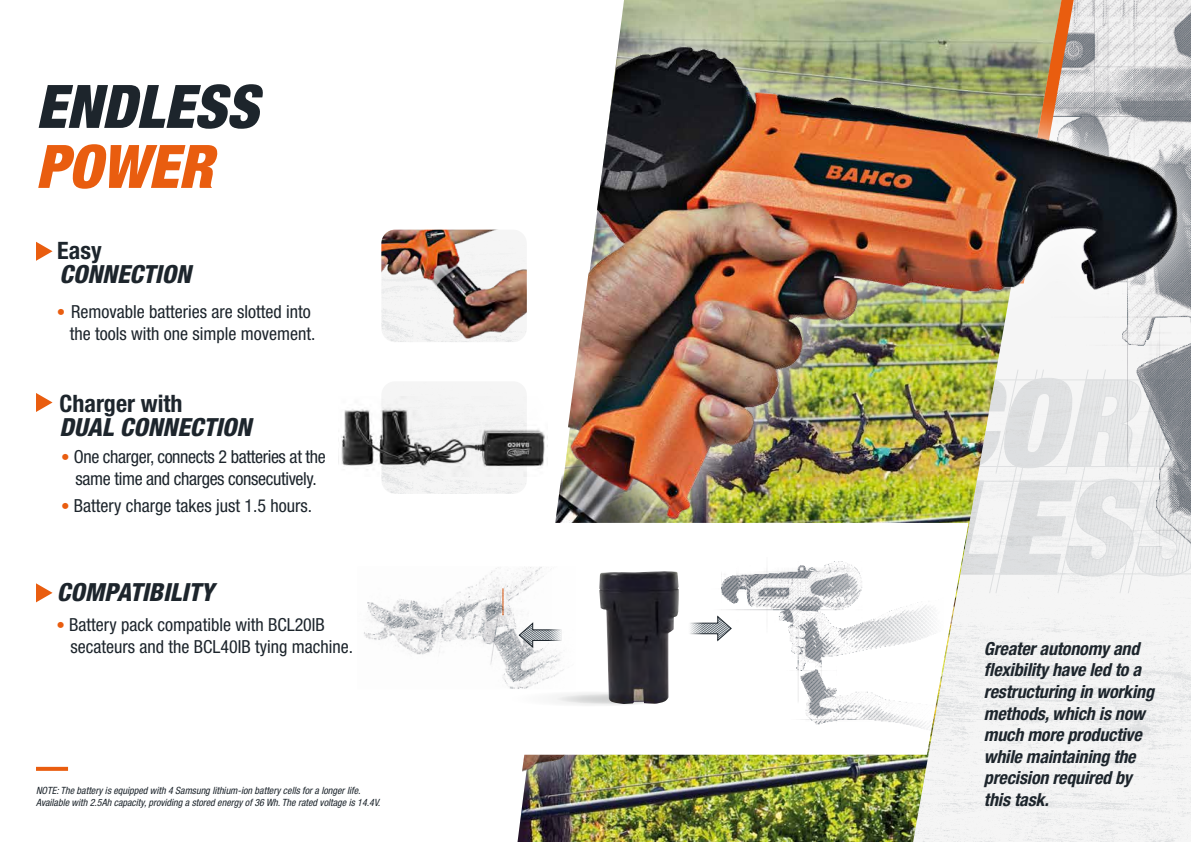
<style>
.page{position:relative;width:1191px;height:842px;background:#fff}
.page>*{position:absolute;margin:0;border:0;box-sizing:border-box;transform-origin:0 0}
.t1{font:italic 900 condensed 60px "Helvetica Neue";color:#1d252c}
.t2{font:italic 900 condensed 60px "Helvetica Neue";color:#e95d0f}
.t3{font:italic 800 condensed 25px "Helvetica Neue";color:#1d252c}
.t4{font:700 condensed 24px "Helvetica Neue";color:#1d252c}
.t5{font:condensed 18px/21.6px "Helvetica Neue";color:#1d252c;text-align:right}
.t6{font:italic 700 condensed 18px/21.6px "Helvetica Neue";letter-spacing:-.01em;color:#1d252c}
.t7{font:condensed 18px/21.6px "Helvetica Neue";letter-spacing:-.02em;color:#1d252c;text-align:center}
.t8{font:italic condensed 10px/12px "Helvetica Neue";color:#1d252c}
.s1{color:#fff}
.s2{font-weight:300;font-size:17px;color:#e95d0f}
.s3{font-weight:700;font-style:normal;font-size:24px;color:#fff}
</style>
<div class="page">
<img style="left:517px;top:0;width:396px;height:842px">
<div style="left:913px;top:811px;width:278px;height:31px;background:#f3f3f3"></div>
<svg style="left:1011px;top:0;width:62px;height:6px"></svg>
<svg style="left:36px;top:767px;width:32px;height:4px"></svg>
<img style="left:381px;top:382px;width:131px;height:112px">
<img style="left:381px;top:230px;width:131px;height:112px">
<img style="left:338px;top:397px;width:174px;height:79px">
<img style="left:512px;top:6px;width:679px;height:805px">
<img style="left:519px;top:36px;width:672px;height:757px">
<svg style="left:512px;top:523px;width:456px;height:232px"></svg>
<img style="left:710px;top:557px;width:233px;height:180px">
<img style="left:364px;top:566px;width:212px;height:123px">
<div style="left:508px;top:691px;width:160px;height:15px;background:#f8f8f8;border-radius:50%"></div>
<img style="left:599px;top:571px;width:80px;height:133px">
<svg style="left:557px;top:694px;width:111px;height:10px"></svg>
<svg style="left:518px;top:623px;width:44px;height:25px"></svg>
<svg style="left:688px;top:616px;width:44px;height:25px"></svg>
<svg style="left:36px;top:242px;width:17px;height:19px"></svg>
<svg style="left:36px;top:393px;width:17px;height:19px"></svg>
<svg style="left:36px;top:583px;width:17px;height:19px"></svg>
<h1 class="t1" style="left:36px;top:70px;width:224px">ENDLESS</h1>
<h1 class="t2" style="left:36px;top:130px;width:178px">POWER</h1>
<h3 class="t4" style="left:40px;top:236px;width:64px"><span class="s1">•</span> Easy</h3>
<h2 class="t3" style="left:60px;top:259px;width:133px">CONNECTION</h2>
<p class="t5" style="left:57px;top:301px;width:260px"><span class="s2">•</span> Removable batteries are slotted into the tools with one simple movement.</p>
<h3 class="t4" style="left:60px;top:389px;width:125px">Charger with</h3>
<h2 class="t3" style="left:60px;top:411px;width:193px">DUAL CONNECTION</h2>
<p class="t7" style="left:61px;top:446px;width:266px"><span class="s2">•</span> One charger, connects 2 batteries at the same time and charges consecutively.</p>
<p class="t5" style="left:61px;top:495px;width:252px"><span class="s2">•</span> Battery charge takes just 1.5 hours.</p>
<h2 class="t3" style="left:39px;top:577px;width:176px"><span class="s3">•</span> COMPATIBILITY</h2>
<p class="t5" style="left:70px;top:614px;width:284px;text-align:left;text-indent:-14px"><span class="s2">•</span> Battery pack compatible with BCL20IB secateurs and the BCL40IB tying machine.</p>
<p class="t8" style="left:36px;top:784px;width:346px">NOTE: The battery is equipped with 4 Samsung lithium-ion battery cells for a longer life.<br>Available with 2.5Ah capacity, providing a stored energy of 36 Wh. The rated voltage is 14.4V.</p>
<p class="t6" style="left:984px;top:637px;width:172px">Greater autonomy and flexibility have led to a restructuring in working methods, which is now much more productive while maintaining the precision required by this task.</p>
</div>
